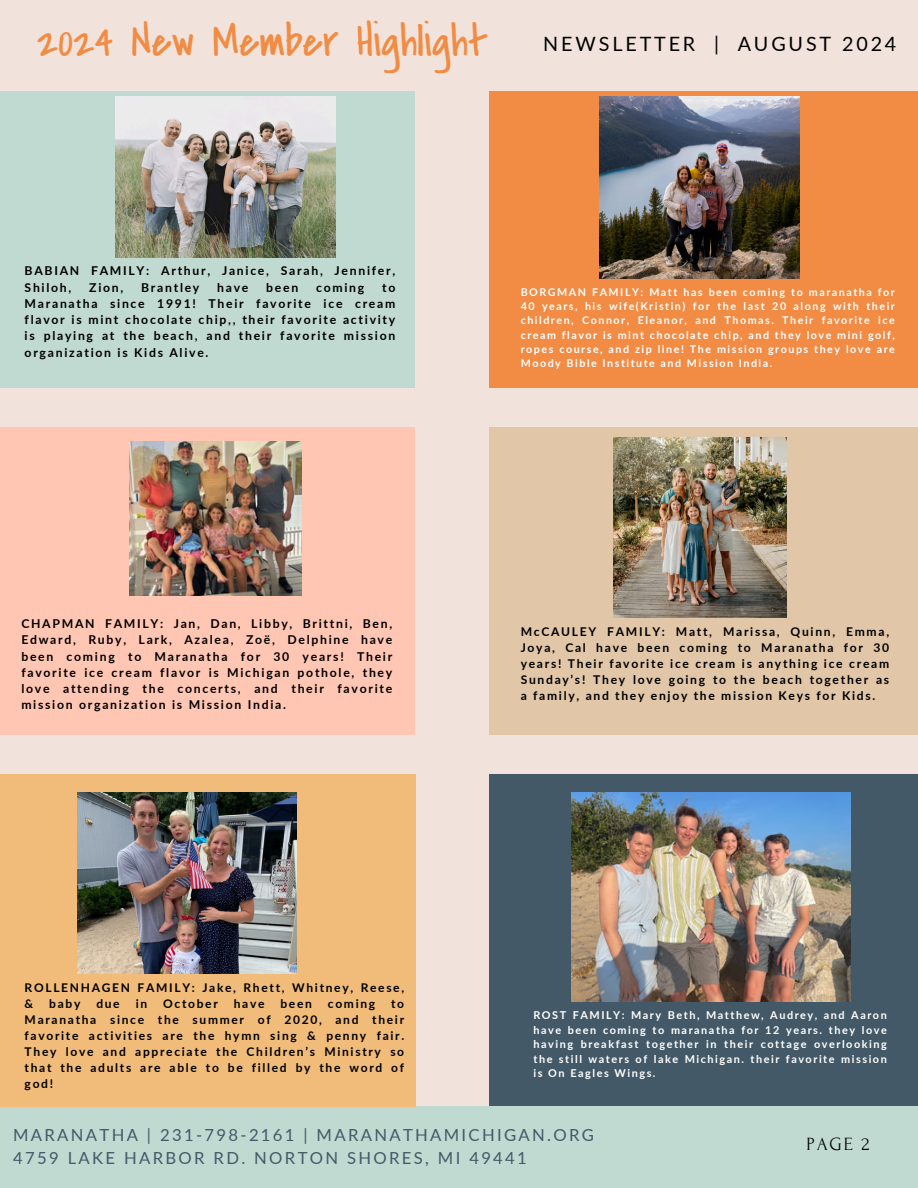
<style>
.page{position:relative;width:918px;height:1188px;background:#f1e3db}
.page>*{position:absolute;margin:0;border:0;box-sizing:border-box;transform-origin:0 0}
.t1{font:46.05px "Covered By Your Grace";color:#f28b43}
.t2{font:19.8px "Lato";letter-spacing:.145em;color:#000}
.t3{font:18.75px "Forum";color:#000}
.t4{font:16.65px/22.5px "Lato";letter-spacing:.14em;color:#435967}
.t5{font:700 12.3px/16.4px "Lato";letter-spacing:.14em;color:#000;text-align:justify}
.t6{font:700 12.15px/16.2px "Lato";letter-spacing:.14em;color:#000;text-align:justify}
.t7{font:700 12px/16px "Lato";letter-spacing:.14em;color:#000}
.t8{font:700 10.95px/14.5px "Lato";letter-spacing:.14em;color:#fff;text-align:justify}
.t9{font:700 10.8px/14.2px "Lato";letter-spacing:.14em;color:#fff;text-align:justify}
</style>
<div class="page">
<div style="left:490px;top:775px;width:428px;height:331px;background:#435967"></div>
<div style="left:0;top:1106px;width:918px;height:82px;background:#c0dad2"></div>
<div style="left:0;top:91px;width:415px;height:297px;background:#c0dad2"></div>
<img style="left:116px;top:97px;width:219px;height:161px">
<img style="left:572px;top:792px;width:279px;height:210px">
<div style="left:0;top:775px;width:415px;height:332px;background:#f1bb7a"></div>
<img style="left:77px;top:792px;width:219px;height:181px">
<div style="left:490px;top:91px;width:428px;height:297px;background:#f28b43"></div>
<img style="left:600px;top:97px;width:200px;height:181px">
<div style="left:0;top:427px;width:415px;height:308px;background:#ffc6b3"></div>
<img style="left:129px;top:442px;width:173px;height:154px">
<div style="left:490px;top:427px;width:428px;height:308px;background:#e1c6a8"></div>
<img style="left:613px;top:437px;width:173px;height:180px">
<p class="t1" style="left:37px;top:12px;width:453px">2024 New Member Highlight</p>
<p class="t2" style="left:543px;top:32px;width:355px">NEWSLETTER | AUGUST 2024</p>
<p class="t5" style="left:25px;top:262px;width:372px">BABIAN FAMILY: Arthur, Janice, Sarah, Jennifer,<br>Shiloh,</p>
<p class="t5" style="left:89px;top:279px;width:36px">Zion,</p>
<p class="t5" style="left:141px;top:279px;width:60px">Brantley</p>
<p class="t5" style="left:217px;top:279px;width:33px">have</p>
<p class="t5" style="left:266px;top:279px;width:34px">been</p>
<p class="t5" style="left:316px;top:279px;width:50px">coming</p>
<p class="t5" style="left:25px;top:279px;width:372px;text-indent:357px">to Maranatha since 1991! Their favorite ice cream flavor is mint chocolate chip,, their favorite activity is playing at the beach, and their favorite mission organization is Kids Alive.</p>
<p class="t9" style="left:521px;top:284px;width:376px">BORGMAN FAMILY: Matt has been coming to maranatha for 40 years, his wife(Kristin) for the last 20 along with their children, Connor, Eleanor, and Thomas. Their favorite ice cream flavor is mint chocolate chip, and they love mini golf, ropes course, and zip line! The mission groups they love are Moody Bible Institute and Mission India.</p>
<h3 class="t5" style="left:21px;top:615px;width:372px">CHAPMAN FAMILY: Jan, Dan, Libby, Brittni, Ben, Edward, Ruby, Lark, Azalea, Zoë, Delphine have been coming to Maranatha for 30 years! Their favorite ice cream flavor is Michigan pothole, they love attending the concerts, and their favorite mission organization is Mission India.</h3>
<h2 class="t6" style="left:521px;top:623px;width:370px">McCAULEY FAMILY: Matt, Marissa, Quinn, Emma, Joya, Cal have been coming to Maranatha for 30 years! Their favorite ice cream is anything ice cream Sunday’s! They love going to the beach together as a family, and they enjoy the mission Keys for Kids.</h2>
<h4 class="t7" style="left:25px;top:979px;width:381px">ROLLENHAGEN FAMILY: Jake, Rhett, Whitney, Reese, &amp;</h4>
<h4 class="t7" style="left:49px;top:995px;width:33px">baby</h4>
<h4 class="t7" style="left:96px;top:995px;width:25px">due</h4>
<h4 class="t7" style="left:136px;top:995px;width:13px">in</h4>
<h4 class="t7" style="left:163px;top:995px;width:56px">October</h4>
<h4 class="t7" style="left:234px;top:995px;width:32px">have</h4>
<h4 class="t7" style="left:280px;top:995px;width:33px">been</h4>
<h4 class="t7" style="left:328px;top:995px;width:49px">coming</h4>
<h4 class="t7" style="left:25px;top:995px;width:381px;text-align:justify;text-indent:367px">to Maranatha since the summer of 2020, and their favorite activities are the hymn sing &amp; penny fair.<br>They love and appreciate the Children’s Ministry so that the adults are able to be filled by the word of god!</h4>
<h4 class="t8" style="left:533px;top:1007px;width:355px">ROST FAMILY: Mary Beth, Matthew, Audrey, and Aaron have been coming to maranatha for 12 years. they love having breakfast together in their cottage overlooking the still waters of lake Michigan. their favorite mission is On Eagles Wings.</h4>
<p class="t4" style="left:13px;top:1124px;width:582px">MARANATHA | 231-798-2161 | MARANATHAMICHIGAN.ORG<br>4759 LAKE HARBOR RD. NORTON SHORES, MI 49441</p>
<h4 class="t3" style="left:806px;top:1134px;width:64px">PAGE 2</h4>
</div>
